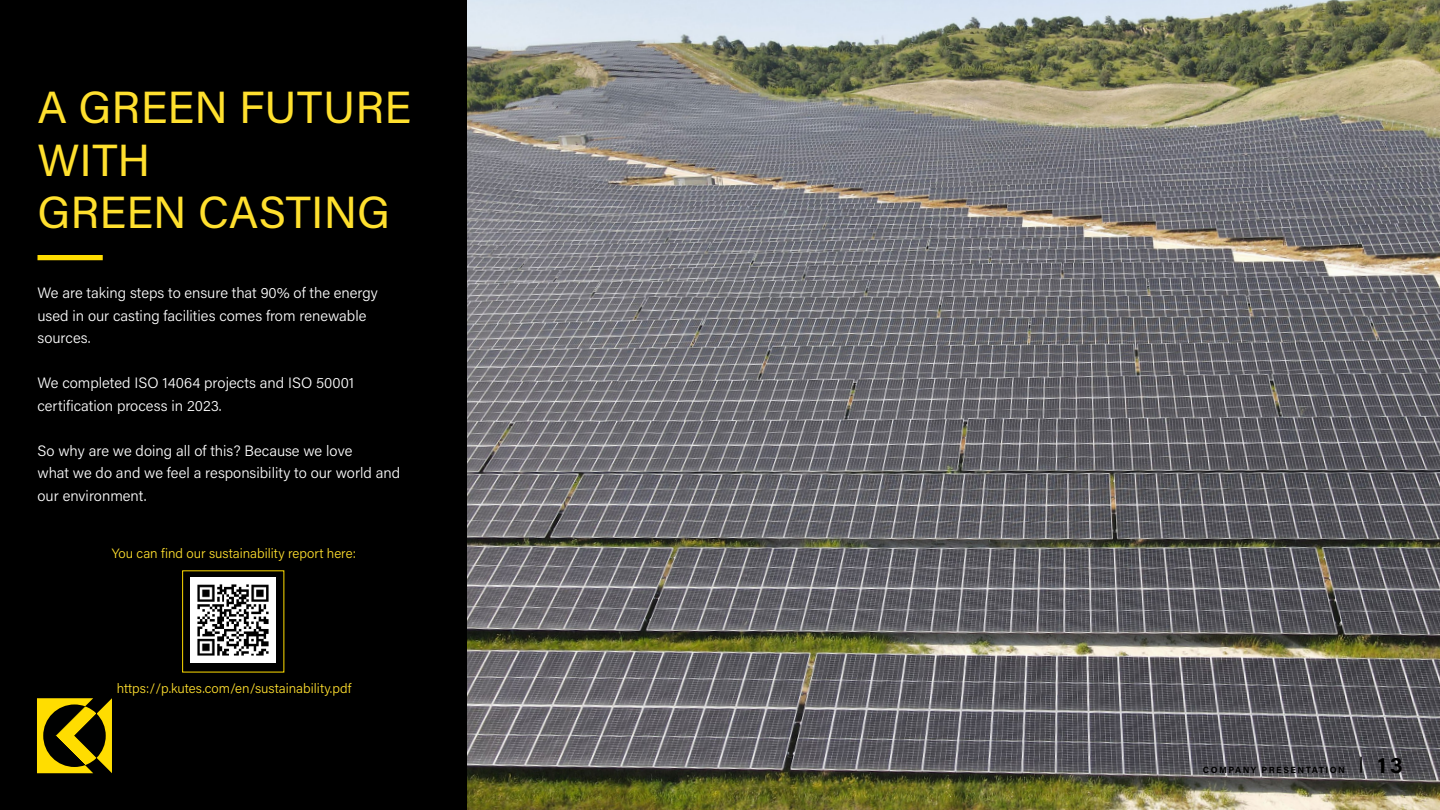
<style>
.page{position:relative;width:1440px;height:810px;background:#fff}
.page>*{position:absolute;margin:0;border:0;box-sizing:border-box;transform-origin:0 0}
.t1{font:45px/52.5px "Acumin Pro";color:#ffe02e}
.t2{font:700 22.5px "Acumin Pro";color:#000}
.t3{font:300 15px/22.5px "Acumin Pro";color:#fff}
.t4{font:300 13.5px "Acumin Pro";color:#ffe02e}
.t5{font:700 9px "Acumin Pro";letter-spacing:.16em;color:#000}
</style>
<div class="page">
<img style="left:466px;top:0;width:974px;height:810px">
<div style="left:0;top:0;width:466px;height:810px;background:#000"></div>
<svg style="left:1360px;top:757px;width:2px;height:16px"></svg>
<div style="left:38px;top:255px;width:65px;height:5px;background:#fd0"></div>
<img style="left:191px;top:578px;width:85px;height:85px">
<svg style="left:37px;top:698px;width:75px;height:75px"></svg>
<h1 class="t1" style="left:38px;top:79px;width:375px">A GREEN FUTURE<br>WITH<br>GREEN CASTING</h1>
<p class="t3" style="left:38px;top:281px;width:342px">We are taking steps to ensure that 90% of the energy used in our casting facilities comes from renewable sources.</p>
<p class="t3" style="left:38px;top:371px;width:318px">We completed ISO 14064 projects and ISO 50001 certification process in 2023.</p>
<p class="t3" style="left:38px;top:439px;width:364px">So why are we doing all of this? Because we love<br>what we do and we feel a responsibility to our world and our environment.</p>
<p class="t4" style="left:112px;top:544px;width:246px">You can find our sustainability report here:</p>
<p class="t4" style="left:117px;top:679px;width:236px">https://p.kutes.com/en/sustainability.pdf</p>
<p class="t5" style="left:1203px;top:763px;width:143px">COMPANY PRESENTATION</p>
<h2 class="t2" style="left:1378px;top:749px;width:27px">13</h2>
</div>
